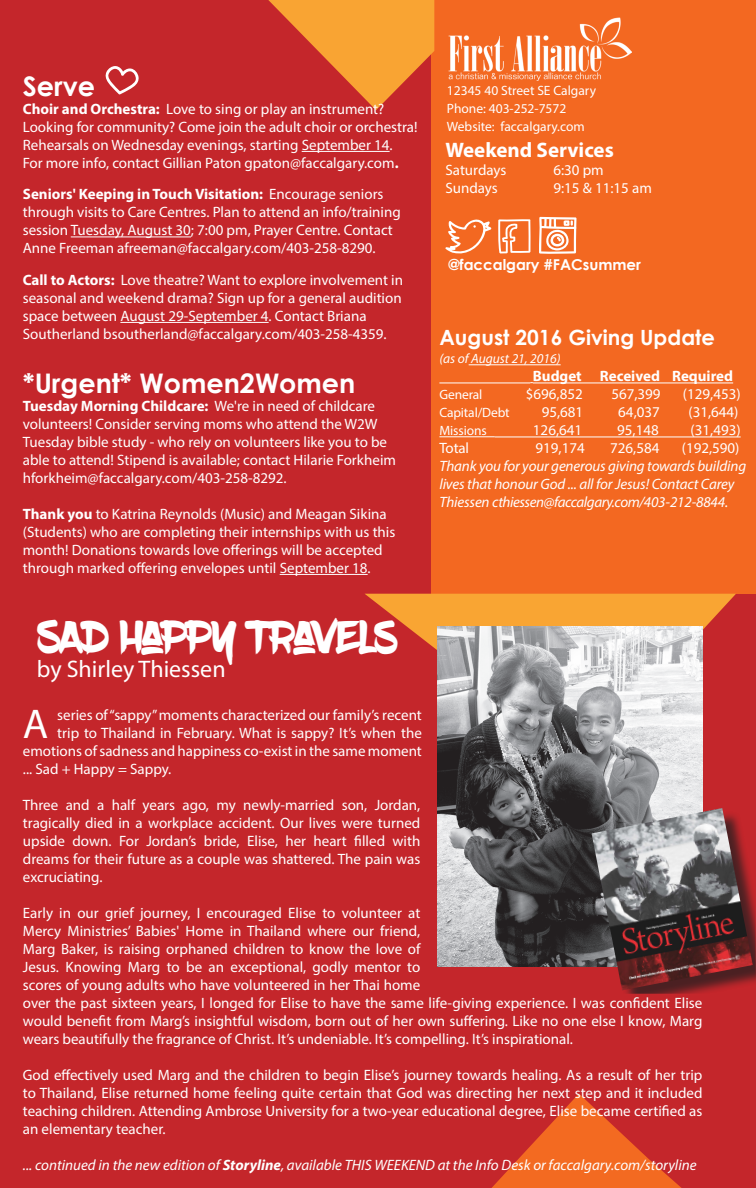
<style>
.page{position:relative;width:756px;height:1188px;background:#fff}
.page>*{position:absolute;margin:0;border:0;box-sizing:border-box;transform-origin:0 0}
.t1{font:46.5px "Blow Brush";letter-spacing:-.035em;color:#fff}
.t2{font:41.7px "Myriad Pro";color:#fff}
.t3{font:700 27px "Century Gothic";color:#fff}
.t4{font:24px "Myriad Pro";color:#fff}
.t5{font:700 21px "Century Gothic";color:#fff}
.t6{font:700 21px "Myriad Pro";color:#fff}
.t7{font:15px/18px "Myriad Pro";color:#fff}
.t8{font:italic 15px/18px "Myriad Pro";letter-spacing:-.01em;color:#fff}
.t9{font:700 15px "Myriad Pro";color:#fff}
.t10{font:700 15px "Century Gothic";color:#fff}
.t11{font:13.5px "Myriad Pro";color:#fff}
.t12{font:italic 13.5px "Myriad Pro";color:#fff}
.s1{font-weight:700}
</style>
<div class="page">
<div style="left:0;top:594px;width:756px;height:594px;background:#c4262b"></div>
<div style="left:0;top:0;width:437px;height:594px;background:#c4262b"></div>
<div style="left:431px;top:0;width:325px;height:594px;background:#f36821"></div>
<svg style="left:268px;top:0;width:166px;height:110px"></svg>
<img style="left:448px;top:17px;width:183px;height:63px">
<svg style="left:105px;top:66px;width:34px;height:28px"></svg>
<svg style="left:492px;top:1094px;width:190px;height:94px;background:#db4726"></svg>
<svg style="left:445px;top:219px;width:47px;height:35px"></svg>
<svg style="left:498px;top:219px;width:33px;height:34px"></svg>
<svg style="left:539px;top:217px;width:38px;height:37px"></svg>
<hr style="left:302px;top:151px;width:88px;height:1px;background:#fff">
<hr style="left:71px;top:237px;width:120px;height:1px;background:#fff">
<hr style="left:120px;top:322px;width:149px;height:1px;background:#fff">
<hr style="left:280px;top:574px;width:88px;height:1px;background:#fff">
<hr style="left:469px;top:364px;width:92px;height:1px;background:#fff">
<hr style="left:439px;top:383px;width:91px;height:1px;background:#fff">
<hr style="left:533px;top:383px;width:200px;height:1px;background:#fff">
<hr style="left:439px;top:436px;width:56px;height:1px;background:#fff">
<hr style="left:495px;top:437px;width:246px;height:1px;background:#fff">
<svg style="left:365px;top:594px;width:371px;height:177px;background:#d95a2f"></svg>
<img style="left:438px;top:626px;width:265px;height:340px">
<div style="left:594px;top:811px;width:162px;height:183px;background:#231f20;opacity:.75"></div>
<img style="left:592px;top:808px;width:161px;height:182px">
<p class="t3" style="left:23px;top:66px;width:74px">Serve</p>
<p class="t7" style="left:23px;top:100px;width:396px"><span class="s1">Choir and Orchestra:</span> Love to sing or play an instrument?<br>Looking for community? Come join the adult choir or orchestra!<br>Rehearsals on Wednesday evenings, starting September 14.<br>For more info, contact Gillian Paton gpaton@faccalgary.com<span class="s1">.</span></p>
<p class="t7" style="left:23px;top:185px;width:380px"><span class="s1">Seniors' Keeping in Touch Visitation:</span> Encourage seniors through visits to Care Centres. Plan to attend an info/training session Tuesday, August 30; 7:00 pm, Prayer Centre. Contact Anne Freeman afreeman@faccalgary.com/403-258-8290.</p>
<p class="t7" style="left:23px;top:271px;width:382px"><span class="s1">Call to Actors:</span> Love theatre? Want to explore involvement in seasonal and weekend drama? Sign up for a general audition space between August 29-September 4. Contact Briana Southerland bsoutherland@faccalgary.com/403-258-4359.</p>
<p class="t3" style="left:23px;top:363px;width:334px">*Urgent* Women2Women</p>
<p class="t7" style="left:23px;top:397px;width:375px"><span class="s1">Tuesday Morning Childcare:</span> We're in need of childcare volunteers! Consider serving moms who attend the W2W Tuesday bible study - who rely on volunteers like you to be able to attend! Stipend is available; contact Hilarie Forkheim hforkheim@faccalgary.com/403-258-8292.</p>
<p class="t7" style="left:23px;top:505px;width:374px"><span class="s1">Thank you</span> to Katrina Reynolds (Music) and Meagan Sikina (Students) who are completing their internships with us this month! Donations towards love offerings will be accepted through marked offering envelopes until September 18.</p>
<p class="t1" style="left:37px;top:610px;width:363px">SAD HAPPY TRAVELS</p>
<p class="t4" style="left:37px;top:654px;width:190px">by Shirley Thiessen</p>
<p class="t11" style="left:447px;top:82px;width:151px">12345 40 Street SE Calgary</p>
<p class="t11" style="left:447px;top:100px;width:121px">Phone: 403-252-7572</p>
<p class="t11" style="left:447px;top:118px;width:139px">Website: faccalgary.com</p>
<p class="t6" style="left:445px;top:136px;width:170px">Weekend Services</p>
<p class="t7" style="left:445px;top:161px;width:63px">Saturdays</p>
<p class="t7" style="left:553px;top:161px;width:52px">6:30 pm</p>
<p class="t7" style="left:445px;top:179px;width:54px">Sundays</p>
<p class="t7" style="left:553px;top:179px;width:100px">9:15 &amp; 11:15 am</p>
<p class="t10" style="left:448px;top:254px;width:194px">@faccalgary #FACsummer</p>
<p class="t5" style="left:439px;top:322px;width:277px">August 2016 Giving Update</p>
<p class="t12" style="left:439px;top:351px;width:123px">(as of August 21, 2016)</p>
<p class="t9" style="left:533px;top:367px;width:202px">Budget Received Required</p>
<p class="t11" style="left:439px;top:387px;width:45px">General</p>
<p class="t7" style="left:526px;top:385px;width:58px">$696,852</p>
<p class="t7" style="left:611px;top:385px;width:51px">567,399</p>
<p class="t7" style="left:683px;top:385px;width:59px">(129,453)</p>
<p class="t11" style="left:439px;top:405px;width:72px">Capital/Debt</p>
<p class="t7" style="left:542px;top:403px;width:43px">95,681</p>
<p class="t7" style="left:618px;top:403px;width:43px">64,037</p>
<p class="t7" style="left:688px;top:403px;width:52px">(31,644)</p>
<p class="t11" style="left:439px;top:423px;width:49px">Missions</p>
<p class="t7" style="left:533px;top:421px;width:51px">126,641</p>
<p class="t7" style="left:617px;top:421px;width:43px">95,148</p>
<p class="t7" style="left:691px;top:421px;width:52px">(31,493)</p>
<p class="t7" style="left:439px;top:439px;width:31px">Total</p>
<p class="t7" style="left:536px;top:439px;width:51px">919,174</p>
<p class="t7" style="left:610px;top:439px;width:51px">726,584</p>
<p class="t7" style="left:682px;top:439px;width:59px">(192,590)</p>
<p class="t8" style="left:439px;top:457px;width:308px">Thank you for your generous giving towards building lives that honour God ... all for Jesus! Contact Carey<br>Thiessen cthiessen@faccalgary.com/403-212-8844.</p>
<p class="t2" style="left:23px;top:698px;width:27px">A</p>
<p class="t7" style="left:57px;top:706px;width:366px">series of “sappy” moments characterized our family’s recent</p>
<p class="t7" style="left:57px;top:724px;width:366px">trip to Thailand in February. What is sappy? It’s when the</p>
<p class="t7" style="left:23px;top:742px;width:401px">emotions of sadness and happiness co-exist in the same moment</p>
<p class="t7" style="left:23px;top:760px;width:150px">... Sad + Happy = Sappy.</p>
<p class="t7" style="left:23px;top:796px;width:399px;text-align:justify">Three and a half years ago, my newly-married son, Jordan, tragically died in a workplace accident. Our lives were turned upside down. For Jordan’s bride, Elise, her heart filled with dreams for their future as a couple was shattered. The pain was excruciating.</p>
<p class="t7" style="left:23px;top:904px;width:681px">Early in our grief journey, I encouraged Elise to volunteer at<br>Mercy Ministries’ Babies' Home in Thailand where our friend,<br>Marg Baker, is raising orphaned children to know the love of<br>Jesus. Knowing Marg to be an exceptional, godly mentor to<br>scores of young adults who have volunteered in her Thai home<br>over the past sixteen years, I longed for Elise to have the same life-giving experience. I was confident Elise would benefit from Marg’s insightful wisdom, born out of her own suffering. Like no one else I know, Marg wears beautifully the fragrance of Christ. It’s undeniable. It’s compelling. It’s inspirational.</p>
<p class="t7" style="left:23px;top:1066px;width:681px;text-align:justify">God effectively used Marg and the children to begin Elise’s journey towards healing. As a result of her trip to Thailand, Elise returned home feeling quite certain that God was directing her next step and it included teaching children. Attending Ambrose University for a two-year educational degree, Elise became certified as an elementary teacher.</p>
<p class="t8" style="left:23px;top:1156px;width:675px">... continued in the new edition of <span class="s1">Storyline</span>, available THIS WEEKEND at the Info Desk or faccalgary.com/storyline</p>
</div>
